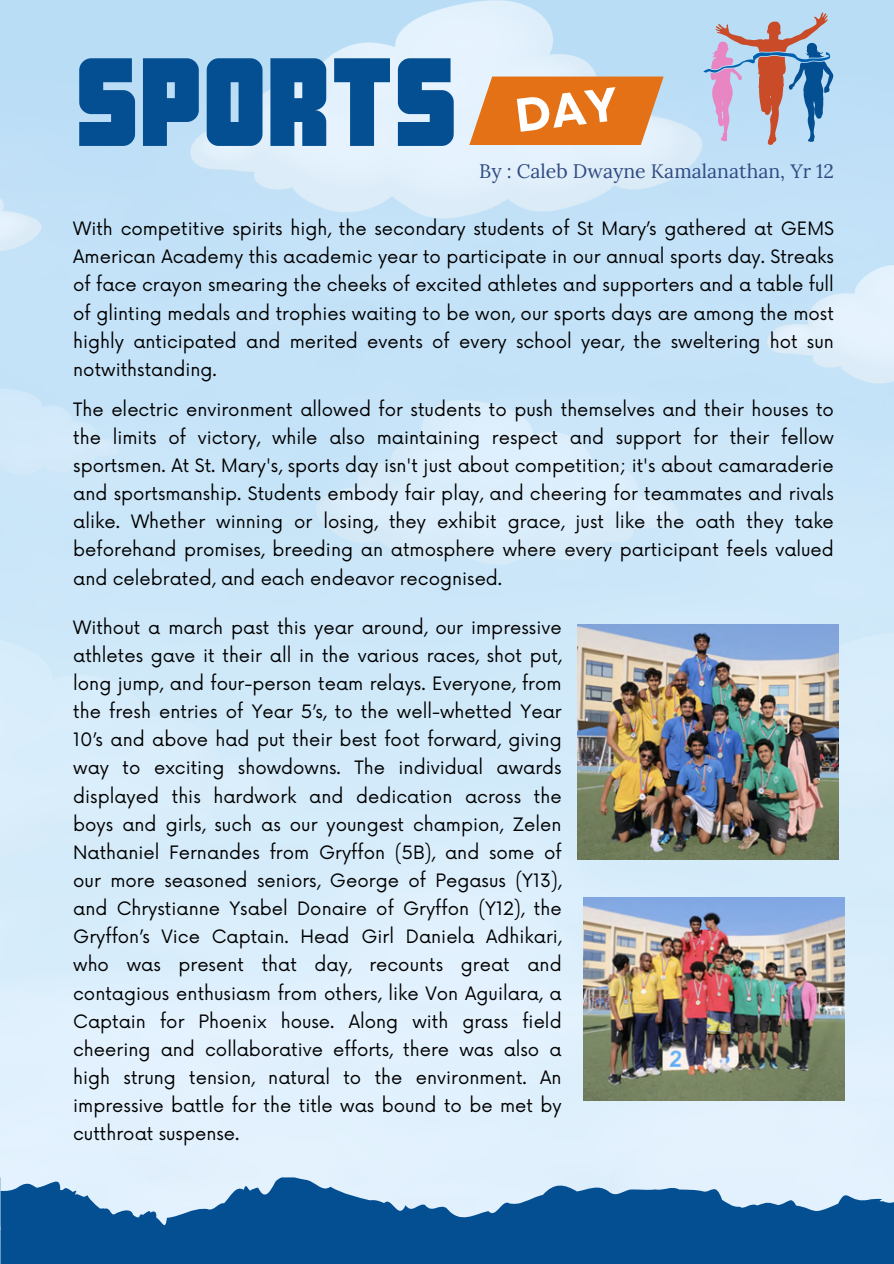
<style>
.page{position:relative;width:894px;height:1264px;background:#fff}
.page>*{position:absolute;margin:0;border:0;box-sizing:border-box;transform-origin:0 0}
.t1{font:127.35px "Costa Rica";color:#044f91}
.t2{font:19.5px "Lora";color:#304b82}
.t3{font:18px/28.2px "Now";color:#000;text-align:justify}
</style>
<div class="page">
<img style="left:0;top:0;width:893px;height:1174px">
<svg style="left:0;top:1174px;width:893px;height:89px;background:#437db0"></svg>
<svg style="left:703px;top:12px;width:130px;height:133px;background:#adb1c8"></svg>
<img style="left:583px;top:897px;width:261px;height:203px">
<img style="left:577px;top:624px;width:261px;height:235px">
<svg style="left:469px;top:77px;width:194px;height:68px;background:#e37f2f"></svg>
<h2 class="t1" style="left:75px;top:43px;width:384px">SPORTS</h2>
<p class="t2" style="left:479px;top:158px;width:356px">By : Caleb Dwayne Kamalanathan, Yr 12</p>
<p class="t3" style="left:73px;top:215px;width:762px">With competitive spirits high, the secondary students of St Mary’s gathered at GEMS American Academy this academic year to participate in our annual sports day. Streaks of face crayon smearing the cheeks of excited athletes and supporters and a table full of glinting medals and trophies waiting to be won, our sports days are among the most highly anticipated and merited events of every school year, the sweltering hot sun notwithstanding.</p>
<p class="t3" style="left:73px;top:396px;width:762px">The electric environment allowed for students to push themselves and their houses to the limits of victory, while also maintaining respect and support for their fellow sportsmen. At St. Mary's, sports day isn't just about competition; it's about camaraderie and sportsmanship. Students embody fair play, and cheering for teammates and rivals alike. Whether winning or losing, they exhibit grace, just like the oath they take beforehand promises, breeding an atmosphere where every participant feels valued and celebrated, and each endeavor recognised.</p>
<p class="t3" style="left:73px;top:614px;width:490px">Without a march past this year around, our impressive athletes gave it their all in the various races, shot put, long jump, and four-person team relays. Everyone, from the fresh entries of Year 5’s, to the well-whetted Year 10’s and above had put their best foot forward, giving way to exciting showdowns. The individual awards displayed this hardwork and dedication across the boys and girls, such as our youngest champion, Zelen Nathaniel Fernandes from Gryffon (5B), and some of our more seasoned seniors, George of Pegasus (Y13), and Chrystianne Ysabel Donaire of Gryffon (Y12), the Gryffon’s Vice Captain. Head Girl Daniela Adhikari, who was present that day, recounts great and contagious enthusiasm from others, like Von Aguilara, a Captain for Phoenix house. Along with grass field cheering and collaborative efforts, there was also a high strung tension, natural to the environment. An impressive battle for the title was bound to be met by cutthroat suspense.</p>
</div>
